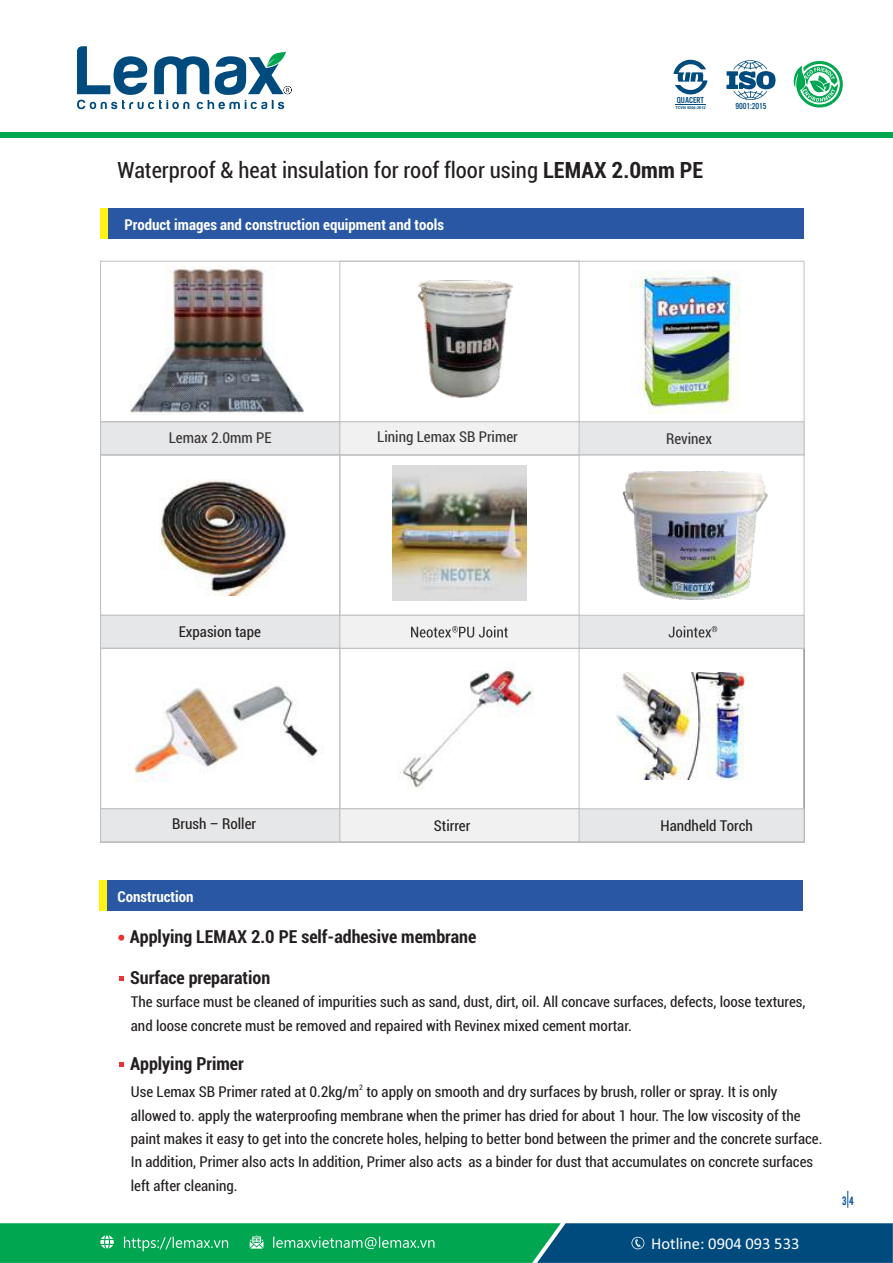
<style>
.page{position:relative;width:893px;height:1263px;background:#fff}
.page>*{position:absolute;margin:0;border:0;box-sizing:border-box;transform-origin:0 0}
.t1{font:condensed 22.5px "Roboto";color:#231f20}
.t2{font:700 condensed 18px "Roboto";color:#231f20}
.t3{font:16.5px "Calibri";color:#fff}
.t4{font:condensed 15px/23.2px "Roboto";color:#231f20}
.t5{font:700 condensed 15px "Roboto";color:#fff}
.t6{font:condensed 15px "Roboto";color:#373435}
.t7{font:12px "UTM Cafeta";color:#034ea2}
.t8{font:9.15px "UTM Alter Gothic";color:#004b7e}
.t9{font:condensed 7.5px "Roboto";color:#231f20}
.t10{font:700 3.9px "Arial";color:#004b7e}
.s1{font-weight:700}
.s2{color:#373435}
</style>
<div class="page">
<svg style="left:77px;top:46px;width:215px;height:63px"></svg>
<svg style="left:793px;top:60px;width:50px;height:48px"></svg>
<svg style="left:673px;top:59px;width:34px;height:36px"></svg>
<svg style="left:726px;top:60px;width:50px;height:40px"></svg>
<hr style="left:675px;top:104px;width:31px;height:1px;background:#004b7e">
<div style="left:0;top:132px;width:893px;height:5px;background:#00a650"></div>
<svg style="left:0;top:1223px;width:893px;height:40px;background:#0a8768"></svg>
<svg style="left:847px;top:1191px;width:1px;height:17px"></svg>
<div style="left:100px;top:208px;width:704px;height:31px;background:#2957a4"></div>
<div style="left:100px;top:208px;width:8px;height:31px;background:#fff212"></div>
<svg style="left:100px;top:421px;width:705px;height:34px"></svg>
<svg style="left:100px;top:808px;width:705px;height:34px"></svg>
<img style="left:159px;top:480px;width:128px;height:116px">
<img style="left:402px;top:671px;width:132px;height:118px">
<img style="left:134px;top:686px;width:184px;height:95px">
<img style="left:616px;top:673px;width:130px;height:107px">
<img style="left:392px;top:466px;width:135px;height:134px">
<svg style="left:100px;top:614px;width:705px;height:35px"></svg>
<img style="left:609px;top:446px;width:170px;height:170px">
<div style="left:99px;top:880px;width:704px;height:31px;background:#2957a4"></div>
<div style="left:99px;top:880px;width:8px;height:31px;background:#fff212"></div>
<svg style="left:119px;top:977px;width:4px;height:4px"></svg>
<svg style="left:118px;top:935px;width:6px;height:6px"></svg>
<svg style="left:119px;top:1063px;width:4px;height:4px"></svg>
<img style="left:631px;top:271px;width:109px;height:142px">
<img style="left:417px;top:280px;width:96px;height:118px">
<img style="left:130px;top:267px;width:173px;height:148px">
<p class="t8" style="left:677px;top:97px;width:29px">QUACERT</p>
<p class="t10" style="left:675px;top:106px;width:32px">TCVN 9204:2012</p>
<p class="t8" style="left:735px;top:103px;width:33px">9001:2015</p>
<h1 class="t1" style="left:118px;top:162px;width:587px">Waterproof &amp; heat insulation for roof floor using <span class="s1">LEMAX 2.0mm PE</span></h1>
<p class="t5" style="left:124px;top:219px;width:321px">Product images and construction equipment and tools</p>
<p class="t6" style="left:169px;top:432px;width:105px">Lemax 2.0mm PE</p>
<p class="t6" style="left:377px;top:431px;width:142px">Lining Lemax SB Primer</p>
<p class="t6" style="left:666px;top:432px;width:47px">Revinex</p>
<p class="t4" style="left:179px;top:622px;width:84px">Expasion tape</p>
<p class="t4" style="left:172px;top:814px;width:85px">Brush – Roller</p>
<p class="t4" style="left:434px;top:815px;width:38px">Stirrer</p>
<p class="t4" style="left:661px;top:815px;width:94px">Handheld Torch</p>
<p class="t5" style="left:117px;top:890px;width:78px">Construction</p>
<p class="t2" style="left:130px;top:929px;width:348px">Applying LEMAX 2.0 PE self-adhesive membrane</p>
<p class="t2" style="left:130px;top:970px;width:142px">Surface preparation</p>
<p class="t4" style="left:131px;top:992px;width:676px">The surface must be cleaned of impurities such as sand, dust, dirt, oil. All concave surfaces, defects, loose textures, and loose concrete must be removed and repaired with Revinex mixed cement mortar.</p>
<p class="t2" style="left:130px;top:1057px;width:115px">Applying Primer</p>
<p class="t9" style="left:359px;top:1084px;width:5px">2</p>
<p class="t4" style="left:131px;top:1082px;width:693px">Use Lemax SB Primer rated at 0.2kg/m to apply on smooth and dry surfaces by brush, roller or spray. It is only allowed to<span class="s2">.</span> apply the waterproofing membrane when the primer has dried for about 1 hour. The low viscosity of the paint makes it easy to get into the concrete holes, helping to better bond between the primer and the concrete surface.<br>In addition, Primer also acts In addition, Primer also acts as a binder for dust that accumulates on concrete surfaces left after cleaning.</p>
<p class="t3" style="left:651px;top:1236px;width:150px">Hotline: 0904 093 533</p>
<p class="t7" style="left:842px;top:1196px;width:13px">3 4</p>
</div>
